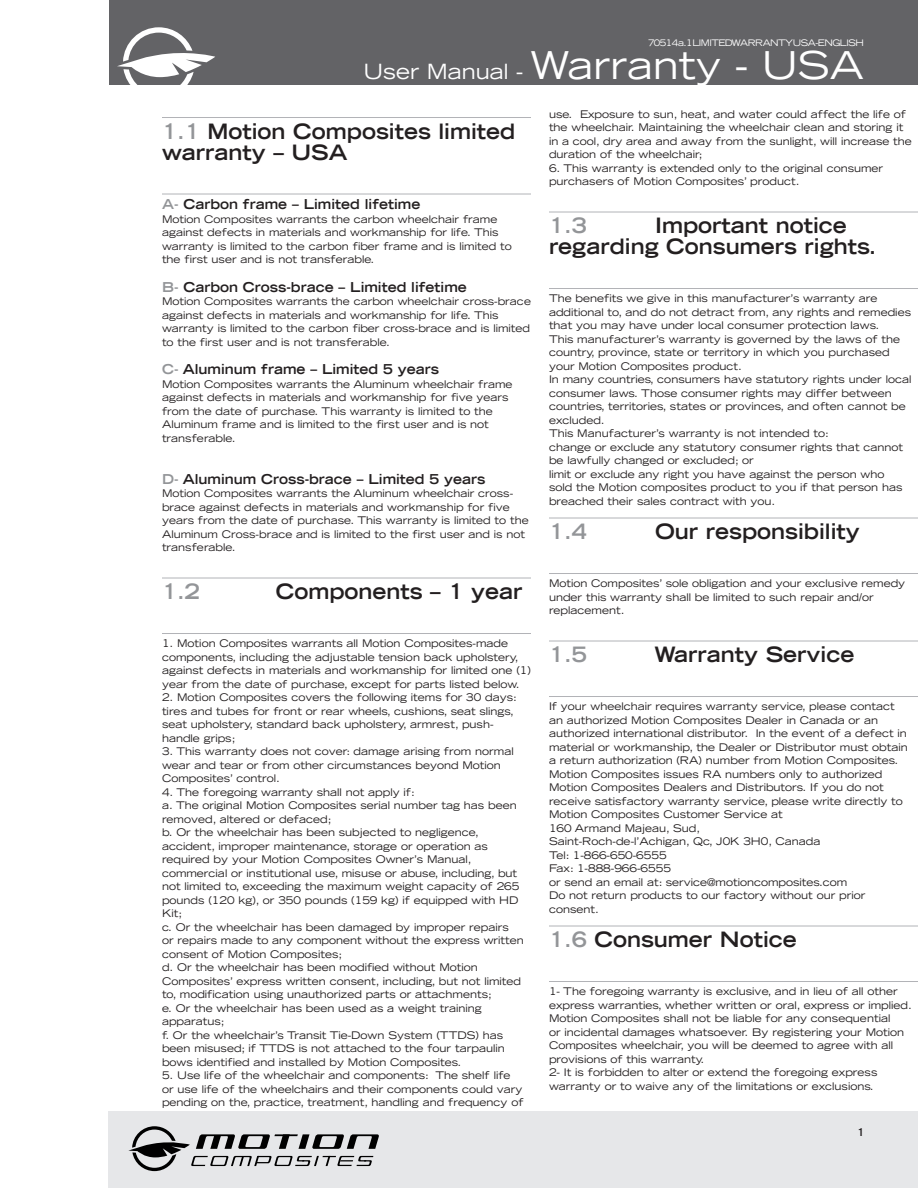
<style>
.page{position:relative;width:918px;height:1188px;background:#fff}
.page>*{position:absolute;margin:0;border:0;box-sizing:border-box;transform-origin:0 0}
.t1{font:expanded 38.4px "Trade Gothic LH";color:#fff}
.TITRE_2{font:700 expanded 21px/21px "Trade Gothic LH";color:#231f20}
.TITRE_2-2{font:700 expanded 21px "Trade Gothic LH";color:#939598}
.Sous-titre{font:700 expanded 13.5px "Trade Gothic LH";color:#231f20}
.Texte{font:expanded 10.5px/13.5px "Trade Gothic LH";color:#231f20}
.t2{font:700 expanded 10.5px "Trade Gothic LH";color:#231f20}
.t3{font:expanded 9px "Trade Gothic LH";letter-spacing:-.055em;color:#fff}
.s1{font-size:21px}
.s2{color:#939598}
</style>
<div class="page">
<div style="left:110px;top:0;width:808px;height:85px;background:#636366"></div>
<div style="left:109px;top:1112px;width:809px;height:76px;background:#e6e7e9"></div>
<svg style="left:117px;top:27px;width:98px;height:58px"></svg>
<svg style="left:128px;top:1126px;width:251px;height:45px"></svg>
<hr style="left:162px;top:117px;width:369px;height:1px;background:#b2b3b7">
<hr style="left:162px;top:194px;width:369px;height:1px;background:#b2b3b7">
<hr style="left:162px;top:578px;width:369px;height:1px;background:#b2b3b7">
<hr style="left:162px;top:633px;width:369px;height:1px;background:#b2b3b7">
<hr style="left:549px;top:212px;width:369px;height:1px;background:#b2b3b7">
<hr style="left:549px;top:288px;width:369px;height:1px;background:#b2b3b7">
<hr style="left:549px;top:518px;width:369px;height:1px;background:#b2b3b7">
<hr style="left:549px;top:573px;width:369px;height:1px;background:#b2b3b7">
<hr style="left:549px;top:641px;width:369px;height:1px;background:#b2b3b7">
<hr style="left:549px;top:696px;width:369px;height:1px;background:#b2b3b7">
<hr style="left:549px;top:926px;width:369px;height:1px;background:#b2b3b7">
<hr style="left:549px;top:981px;width:369px;height:1px;background:#b2b3b7">
<p class="t3" style="left:648px;top:37px;width:217px">70514 a.1 LIMITED WARRANTY USA - ENGLISH</p>
<h1 class="t1" style="left:363px;top:40px;width:502px"><span class="s1">User Manual -</span> Warranty - USA</h1>
<p class="TITRE_2" style="left:162px;top:120px;width:355px"><span class="s2">1.1</span> Motion Composites limited warranty – USA</p>
<p class="Sous-titre" style="left:162px;top:196px;width:260px"><span class="s2">A-</span> Carbon frame – Limited lifetime</p>
<p class="Texte" style="left:162px;top:212px;width:351px">Motion Composites warrants the carbon wheelchair frame against defects in materials and workmanship for life. This warranty is limited to the carbon fiber frame and is limited to the first user and is not transferable.</p>
<p class="Sous-titre" style="left:162px;top:278px;width:306px"><span class="s2">B-</span> Carbon Cross-brace – Limited lifetime</p>
<p class="Texte" style="left:162px;top:295px;width:371px">Motion Composites warrants the carbon wheelchair cross-brace against defects in materials and workmanship for life. This warranty is limited to the carbon fiber cross-brace and is limited to the first user and is not transferable.</p>
<p class="Sous-titre" style="left:162px;top:361px;width:279px"><span class="s2">C-</span> Aluminum frame – Limited 5 years</p>
<p class="Texte" style="left:162px;top:377px;width:352px">Motion Composites warrants the Aluminum wheelchair frame against defects in materials and workmanship for five years from the date of purchase. This warranty is limited to the Aluminum frame and is limited to the first user and is not transferable.</p>
<p class="Sous-titre" style="left:162px;top:470px;width:325px"><span class="s2">D-</span> Aluminum Cross-brace – Limited 5 years</p>
<p class="Texte" style="left:162px;top:487px;width:368px">Motion Composites warrants the Aluminum wheelchair cross&shy;brace against defects in materials and workmanship for five years from the date of purchase. This warranty is limited to the Aluminum Cross-brace and is limited to the first user and is not transferable.</p>
<p class="TITRE_2-2" style="left:162px;top:578px;width:39px">1.2</p>
<p class="TITRE_2" style="left:276px;top:581px;width:248px">Components – 1 year</p>
<p class="Texte" style="left:162px;top:637px;width:371px">1. Motion Composites warrants all Motion Composites-made components, including the adjustable tension back upholstery, against defects in materials and workmanship for limited one (1) year from the date of purchase, except for parts listed below.</p>
<p class="Texte" style="left:162px;top:691px;width:356px">2. Motion Composites covers the following items for 30 days: tires and tubes for front or rear wheels, cushions, seat slings, seat upholstery, standard back upholstery, armrest, push&shy;handle grips;</p>
<p class="Texte" style="left:162px;top:745px;width:353px">3. This warranty does not cover: damage arising from normal wear and tear or from other circumstances beyond Motion<br>Composites’ control.</p>
<p class="Texte" style="left:162px;top:785px;width:254px">4. The foregoing warranty shall not apply if:</p>
<p class="Texte" style="left:162px;top:799px;width:356px">a. The original Motion Composites serial number tag has been removed, altered or defaced;</p>
<p class="Texte" style="left:162px;top:826px;width:359px">b. Or the wheelchair has been subjected to negligence, accident, improper maintenance, storage or operation as required by your Motion Composites Owner’s Manual, commercial or institutional use, misuse or abuse, including, but not limited to, exceeding the maximum weight capacity of 265 pounds (120 kg), or 350 pounds (159 kg) if equipped with HD Kit;</p>
<p class="Texte" style="left:162px;top:920px;width:363px">c. Or the wheelchair has been damaged by improper repairs<br>or repairs made to any component without the express written consent of Motion Composites;</p>
<p class="Texte" style="left:162px;top:961px;width:361px">d. Or the wheelchair has been modified without Motion<br>Composites’ express written consent, including, but not limited to, modification using unauthorized parts or attachments;</p>
<p class="Texte" style="left:162px;top:1001px;width:321px">e. Or the wheelchair has been used as a weight training apparatus;</p>
<p class="Texte" style="left:162px;top:1028px;width:344px">f. Or the wheelchair’s Transit Tie-Down System (TTDS) has been misused; if TTDS is not attached to the four tarpaulin bows identified and installed by Motion Composites.</p>
<p class="Texte" style="left:162px;top:1069px;width:363px">5. Use life of the wheelchair and components: The shelf life or use life of the wheelchairs and their components could vary pending on the, practice, treatment, handling and frequency of</p>
<p class="Texte" style="left:549px;top:107px;width:364px">use. Exposure to sun, heat, and water could affect the life of the wheelchair. Maintaining the wheelchair clean and storing it in a cool, dry area and away from the sunlight, will increase the duration of the wheelchair;</p>
<p class="Texte" style="left:549px;top:161px;width:336px">6. This warranty is extended only to the original consumer purchasers of Motion Composites’ product.</p>
<p class="TITRE_2-2" style="left:549px;top:212px;width:39px">1.3</p>
<p class="TITRE_2" style="left:549px;top:215px;width:329px;text-indent:106px">Important notice regarding Consumers rights.</p>
<p class="Texte" style="left:549px;top:292px;width:364px">The benefits we give in this manufacturer’s warranty are additional to, and do not detract from, any rights and remedies that you may have under local consumer protection laws.</p>
<p class="Texte" style="left:549px;top:332px;width:353px">This manufacturer’s warranty is governed by the laws of the country, province, state or territory in which you purchased your Motion Composites product.</p>
<p class="Texte" style="left:549px;top:373px;width:364px">In many countries, consumers have statutory rights under local consumer laws. Those consumer rights may differ between countries, territories, states or provinces, and often cannot be excluded.</p>
<p class="Texte" style="left:549px;top:427px;width:281px">This Manufacturer’s warranty is not intended to:</p>
<p class="Texte" style="left:549px;top:440px;width:356px">change or exclude any statutory consumer rights that cannot be lawfully changed or excluded; or</p>
<p class="Texte" style="left:549px;top:467px;width:355px">limit or exclude any right you have against the person who sold the Motion composites product to you if that person has breached their sales contract with you.</p>
<p class="TITRE_2-2" style="left:549px;top:518px;width:39px">1.4</p>
<p class="TITRE_2" style="left:655px;top:521px;width:206px">Our responsibility</p>
<p class="Texte" style="left:549px;top:577px;width:358px">Motion Composites’ sole obligation and your exclusive remedy under this warranty shall be limited to such repair and/or replacement.</p>
<p class="TITRE_2-2" style="left:549px;top:641px;width:39px">1.5</p>
<p class="TITRE_2" style="left:654px;top:644px;width:202px">Warranty Service</p>
<p class="Texte" style="left:549px;top:700px;width:360px">If your wheelchair requires warranty service, please contact an authorized Motion Composites Dealer in Canada or an authorized international distributor. In the event of a defect in material or workmanship, the Dealer or Distributor must obtain a return authorization (RA) number from Motion Composites.<br>Motion Composites issues RA numbers only to authorized Motion Composites Dealers and Distributors. If you do not receive satisfactory warranty service, please write directly to Motion Composites Customer Service at</p>
<p class="Texte" style="left:549px;top:821px;width:153px">160 Armand Majeau, Sud,</p>
<p class="Texte" style="left:549px;top:835px;width:273px">Saint-Roch-de-l’Achigan, Qc, J0K 3H0, Canada</p>
<p class="Texte" style="left:549px;top:848px;width:119px">Tel: 1-866-650-6555</p>
<p class="Texte" style="left:549px;top:862px;width:123px">Fax: 1-888-966-6555</p>
<p class="Texte" style="left:549px;top:875px;width:300px">or send an email at: service@motioncomposites.com</p>
<p class="Texte" style="left:549px;top:889px;width:318px">Do not return products to our factory without our prior consent.</p>
<p class="TITRE_2" style="left:549px;top:929px;width:249px"><span class="s2">1.6</span> Consumer Notice</p>
<p class="Texte" style="left:549px;top:985px;width:364px">1- The foregoing warranty is exclusive, and in lieu of all other express warranties, whether written or oral, express or implied.<br>Motion Composites shall not be liable for any consequential<br>or incidental damages whatsoever. By registering your Motion Composites wheelchair, you will be deemed to agree with all provisions of this warranty.</p>
<p class="Texte" style="left:549px;top:1066px;width:330px">2- It is forbidden to alter or extend the foregoing express warranty or to waive any of the limitations or exclusions.</p>
<p class="t2" style="left:857px;top:1126px;width:9px">1</p>
</div>
